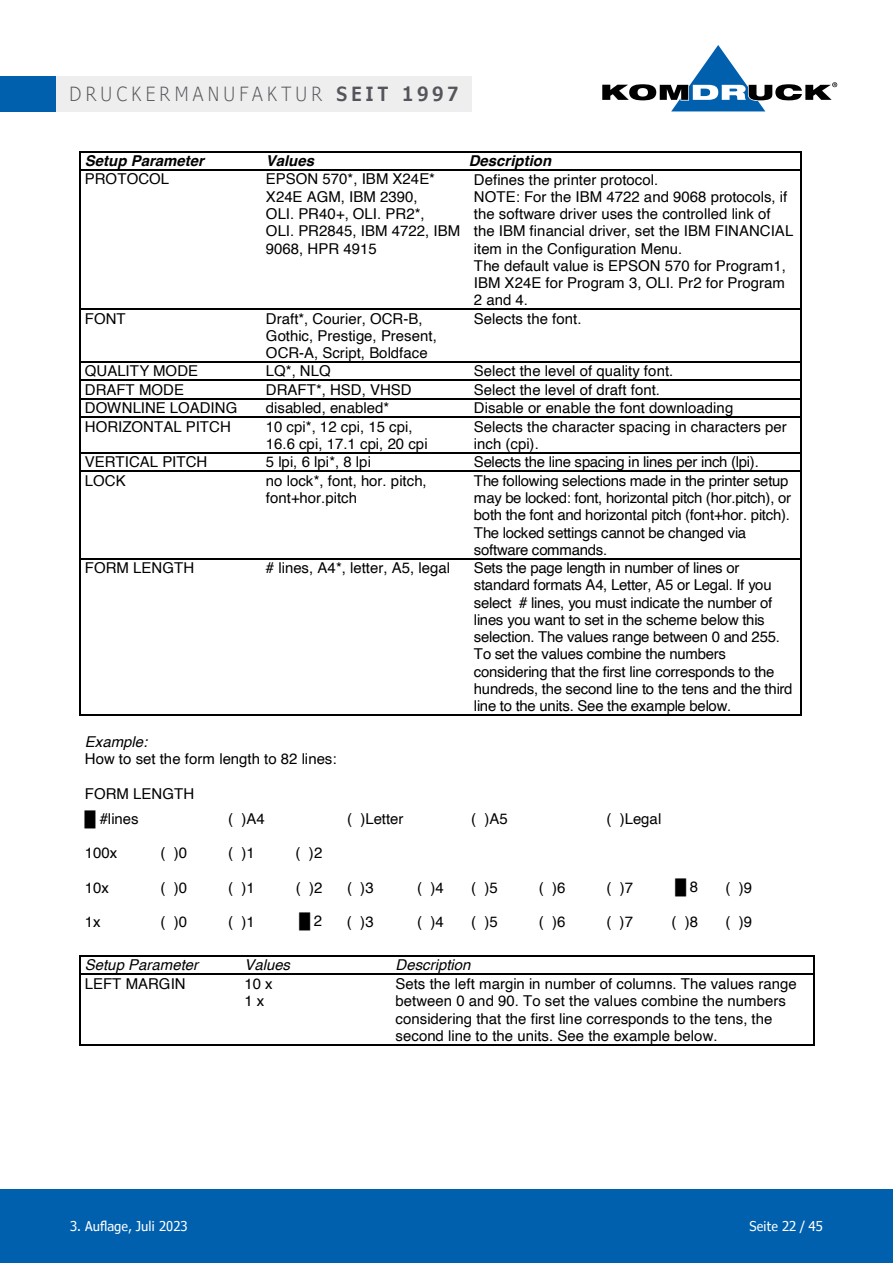
<style>
.page{position:relative;width:893px;height:1263px;background:#fff}
.page>*{position:absolute;margin:0;border:0;box-sizing:border-box;transform-origin:0 0}
.t1{font:300 condensed 19.5px/14.4px "Verdana Pro";letter-spacing:.22em;color:#54555a}
.t2{font:15px/17.2px "Helvetica";color:#000}
.t3{font:italic 15px "Helvetica";color:#000}
.t4{font:italic 700 15px "Helvetica";color:#000}
.t5{font:15px "Times New Roman";color:#000}
.t6{font:condensed 13.5px "Verdana Pro";color:#fff}
.s1{font-weight:600}
.s2{font-family:"Times New Roman"}
.s3{font-family:"Helvetica"}
</style>
<div class="page">
<div style="left:0;top:1190px;width:893px;height:73px;background:#0160ae"></div>
<div style="left:56px;top:76px;width:416px;height:36px;background:#eeeeef"></div>
<div style="left:0;top:76px;width:56px;height:36px;background:#0160ae"></div>
<svg style="left:602px;top:45px;width:235px;height:66px"></svg>
<hr style="left:80px;top:151px;width:181px;height:1px;background:#000">
<hr style="left:262px;top:151px;width:207px;height:1px;background:#000">
<hr style="left:470px;top:151px;width:330px;height:1px;background:#000">
<svg style="left:79px;top:151px;width:1px;height:19px"></svg>
<hr style="left:80px;top:169px;width:181px;height:1px;background:#000">
<hr style="left:262px;top:169px;width:207px;height:1px;background:#000">
<hr style="left:470px;top:169px;width:330px;height:1px;background:#000">
<svg style="left:800px;top:151px;width:1px;height:19px"></svg>
<hr style="left:79px;top:170px;width:1px;height:139px;background:#000">
<hr style="left:800px;top:170px;width:1px;height:139px;background:#000">
<hr style="left:80px;top:309px;width:181px;height:1px;background:#000">
<hr style="left:262px;top:309px;width:207px;height:1px;background:#000">
<hr style="left:470px;top:309px;width:330px;height:1px;background:#000">
<hr style="left:79px;top:310px;width:1px;height:52px;background:#000">
<hr style="left:800px;top:310px;width:1px;height:52px;background:#000">
<hr style="left:80px;top:362px;width:181px;height:1px;background:#000">
<hr style="left:262px;top:362px;width:207px;height:1px;background:#000">
<hr style="left:470px;top:362px;width:330px;height:1px;background:#000">
<hr style="left:80px;top:380px;width:181px;height:1px;background:#000">
<hr style="left:262px;top:380px;width:207px;height:1px;background:#000">
<hr style="left:470px;top:380px;width:330px;height:1px;background:#000">
<hr style="left:80px;top:398px;width:181px;height:1px;background:#000">
<hr style="left:262px;top:398px;width:207px;height:1px;background:#000">
<hr style="left:470px;top:398px;width:330px;height:1px;background:#000">
<svg style="left:79px;top:362px;width:1px;height:56px"></svg>
<hr style="left:80px;top:417px;width:181px;height:1px;background:#000">
<hr style="left:262px;top:417px;width:207px;height:1px;background:#000">
<hr style="left:470px;top:417px;width:330px;height:1px;background:#000">
<svg style="left:800px;top:362px;width:1px;height:56px"></svg>
<hr style="left:79px;top:418px;width:1px;height:34px;background:#000">
<hr style="left:800px;top:418px;width:1px;height:34px;background:#000">
<hr style="left:80px;top:452px;width:181px;height:1px;background:#000">
<hr style="left:262px;top:452px;width:207px;height:1px;background:#000">
<hr style="left:470px;top:452px;width:330px;height:1px;background:#000">
<svg style="left:79px;top:452px;width:1px;height:20px"></svg>
<hr style="left:80px;top:471px;width:181px;height:1px;background:#000">
<hr style="left:262px;top:471px;width:207px;height:1px;background:#000">
<hr style="left:470px;top:471px;width:330px;height:1px;background:#000">
<svg style="left:800px;top:452px;width:1px;height:20px"></svg>
<hr style="left:79px;top:472px;width:1px;height:86px;background:#000">
<hr style="left:800px;top:472px;width:1px;height:86px;background:#000">
<hr style="left:80px;top:558px;width:181px;height:1px;background:#000">
<hr style="left:262px;top:558px;width:207px;height:1px;background:#000">
<hr style="left:470px;top:558px;width:330px;height:1px;background:#000">
<hr style="left:79px;top:559px;width:1px;height:155px;background:#000">
<hr style="left:80px;top:714px;width:181px;height:2px;background:#000">
<hr style="left:261px;top:714px;width:208px;height:2px;background:#000">
<hr style="left:469px;top:714px;width:331px;height:2px;background:#000">
<hr style="left:800px;top:559px;width:1px;height:155px;background:#000">
<hr style="left:80px;top:955px;width:159px;height:2px;background:#000">
<hr style="left:240px;top:955px;width:150px;height:2px;background:#000">
<hr style="left:391px;top:955px;width:423px;height:2px;background:#000">
<svg style="left:79px;top:955px;width:1px;height:20px"></svg>
<hr style="left:80px;top:974px;width:159px;height:1px;background:#000">
<hr style="left:240px;top:974px;width:150px;height:1px;background:#000">
<hr style="left:391px;top:974px;width:423px;height:1px;background:#000">
<svg style="left:814px;top:955px;width:1px;height:20px"></svg>
<hr style="left:79px;top:975px;width:1px;height:69px;background:#000">
<hr style="left:80px;top:1044px;width:159px;height:1px;background:#000">
<hr style="left:239px;top:1044px;width:151px;height:1px;background:#000">
<hr style="left:390px;top:1044px;width:424px;height:1px;background:#000">
<hr style="left:814px;top:975px;width:1px;height:69px;background:#000">
<h1 class="t1" style="left:69px;top:73px;width:405px;text-indent:14px">DRUCKERMANUFAKTUR <span class="s1">SEIT 1997<br></span>DRUCKERMANUFAKTUR <span class="s1">SEIT 1997</span></h1>
<p class="t4" style="left:85px;top:151px;width:121px">Setup Parameter</p>
<p class="t4" style="left:266px;top:151px;width:50px">Values</p>
<p class="t4" style="left:469px;top:151px;width:84px">Description</p>
<p class="t2" style="left:85px;top:171px;width:86px">PROTOCOL</p>
<p class="t2" style="left:266px;top:171px;width:196px">EPSON 570*, IBM X24E*<br>X24E AGM, IBM 2390,<br>OLI. PR40+, OLI. PR2*,<br>OLI. PR2845, IBM 4722, IBM<br>9068, HPR 4915</p>
<p class="t2" style="left:474px;top:171px;width:321px">Defines the printer protocol.<br>NOTE: For the IBM 4722 and 9068 protocols, if the software driver uses the controlled link of the IBM financial driver, set the IBM FINANCIAL item in the Configuration Menu.<br>The default value is EPSON 570 for Program1, IBM X24E for Program 3, OLI. Pr2 for Program 2 and 4.</p>
<p class="t2" style="left:85px;top:310px;width:42px">FONT</p>
<p class="t2" style="left:266px;top:310px;width:172px">Draft*, Courier, OCR-B,<br>Gothic, Prestige, Present,<br>OCR-A, Script, Boldface</p>
<p class="t2" style="left:474px;top:310px;width:109px">Selects the font.</p>
<p class="t2" style="left:85px;top:363px;width:115px">QUALITY MODE</p>
<p class="t2" style="left:266px;top:363px;width:66px">LQ*, NLQ</p>
<p class="t2" style="left:474px;top:363px;width:201px">Select the level of quality font.</p>
<p class="t2" style="left:85px;top:381px;width:101px">DRAFT MODE</p>
<p class="t2" style="left:266px;top:381px;width:147px">DRAFT*, HSD, VHSD</p>
<p class="t2" style="left:474px;top:381px;width:187px">Select the level of draft font.</p>
<p class="t2" style="left:85px;top:400px;width:154px">DOWNLINE LOADING</p>
<p class="t2" style="left:266px;top:400px;width:125px">disabled, enabled*</p>
<p class="t2" style="left:474px;top:400px;width:261px">Disable or enable the font downloading</p>
<p class="t2" style="left:85px;top:418px;width:147px">HORIZONTAL PITCH</p>
<p class="t2" style="left:266px;top:418px;width:163px">10 cpi*, 12 cpi, 15 cpi,<br>16.6 cpi, 17.1 cpi, 20 cpi</p>
<p class="t2" style="left:474px;top:418px;width:314px">Selects the character spacing in characters per inch (cpi).</p>
<p class="t2" style="left:85px;top:454px;width:124px">VERTICAL PITCH</p>
<p class="t2" style="left:266px;top:454px;width:107px">5 lpi, 6 lpi*, 8 lpi</p>
<p class="t2" style="left:474px;top:454px;width:286px">Selects the line spacing in lines per inch (lpi).</p>
<p class="t2" style="left:85px;top:472px;width:42px">LOCK</p>
<p class="t2" style="left:266px;top:472px;width:162px">no lock*, font, hor. pitch, font+hor.pitch</p>
<p class="t2" style="left:474px;top:472px;width:319px">The following selections made in the printer setup may be locked: font, horizontal pitch (hor.pitch), or both the font and horizontal pitch (font+hor. pitch).<br>The locked settings cannot be changed via software commands.</p>
<p class="t2" style="left:85px;top:560px;width:111px">FORM LENGTH</p>
<p class="t2" style="left:266px;top:560px;width:186px"># lines, A4*, letter, A5, legal</p>
<p class="t2" style="left:474px;top:560px;width:320px">Sets the page length in number of lines or standard formats A4, Letter, A5 or Legal. If you select # lines, you must indicate the number of lines you want to set in the scheme below this selection. The values range between 0 and 255.<br>To set the values combine the numbers considering that the first line corresponds to the hundreds, the second line to the tens and the third line to the units. See the example below.</p>
<p class="t3" style="left:85px;top:729px;width:64px">Example:</p>
<p class="t2" style="left:85px;top:751px;width:253px">How to set the form length to 82 lines:</p>
<p class="t2" style="left:85px;top:781px;width:111px;line-height:25.3px">FORM LENGTH <span class="s2">█</span> #lines</p>
<p class="t2" style="left:228px;top:811px;width:38px">( )A4</p>
<p class="t2" style="left:347px;top:811px;width:58px">( )Letter</p>
<p class="t2" style="left:471px;top:811px;width:38px">( )A5</p>
<p class="t2" style="left:606px;top:811px;width:56px">( )Legal</p>
<p class="t2" style="left:85px;top:845px;width:34px">100x</p>
<p class="t2" style="left:161px;top:845px;width:28px">( )0</p>
<p class="t2" style="left:228px;top:845px;width:28px">( )1</p>
<p class="t2" style="left:296px;top:845px;width:28px">( )2</p>
<p class="t2" style="left:85px;top:879px;width:26px">10x</p>
<p class="t2" style="left:161px;top:879px;width:28px">( )0</p>
<p class="t2" style="left:228px;top:879px;width:28px">( )1</p>
<p class="t2" style="left:296px;top:879px;width:28px">( )2</p>
<p class="t2" style="left:347px;top:879px;width:28px">( )3</p>
<p class="t2" style="left:417px;top:879px;width:28px">( )4</p>
<p class="t2" style="left:471px;top:879px;width:28px">( )5</p>
<p class="t2" style="left:539px;top:879px;width:28px">( )6</p>
<p class="t2" style="left:606px;top:879px;width:28px">( )7</p>
<p class="t5" style="left:675px;top:877px;width:24px">█ <span class="s3">8</span></p>
<p class="t2" style="left:726px;top:879px;width:28px">( )9</p>
<p class="t2" style="left:85px;top:913px;width:17px">1x</p>
<p class="t2" style="left:161px;top:913px;width:28px">( )0</p>
<p class="t2" style="left:228px;top:913px;width:28px">( )1</p>
<p class="t5" style="left:299px;top:911px;width:24px">█ <span class="s3">2</span></p>
<p class="t2" style="left:347px;top:913px;width:28px">( )3</p>
<p class="t2" style="left:417px;top:913px;width:28px">( )4</p>
<p class="t2" style="left:471px;top:913px;width:28px">( )5</p>
<p class="t2" style="left:539px;top:913px;width:28px">( )6</p>
<p class="t2" style="left:606px;top:913px;width:28px">( )7</p>
<p class="t2" style="left:671px;top:913px;width:28px">( )8</p>
<p class="t2" style="left:726px;top:913px;width:28px">( )9</p>
<p class="t3" style="left:85px;top:953px;width:115px">Setup Parameter</p>
<p class="t3" style="left:244px;top:953px;width:47px">Values</p>
<p class="t3" style="left:396px;top:953px;width:76px">Description</p>
<p class="t2" style="left:85px;top:975px;width:102px">LEFT MARGIN</p>
<p class="t2" style="left:244px;top:975px;width:30px">10 x<br>1 x</p>
<p class="t2" style="left:396px;top:975px;width:402px">Sets the left margin in number of columns. The values range between 0 and 90. To set the values combine the numbers considering that the first line corresponds to the tens, the second line to the units. See the example below.</p>
<p class="t6" style="left:70px;top:1218px;width:119px">3. Auflage, Juli 2023</p>
<p class="t6" style="left:749px;top:1218px;width:75px">Seite 22 / 45</p>
</div>
